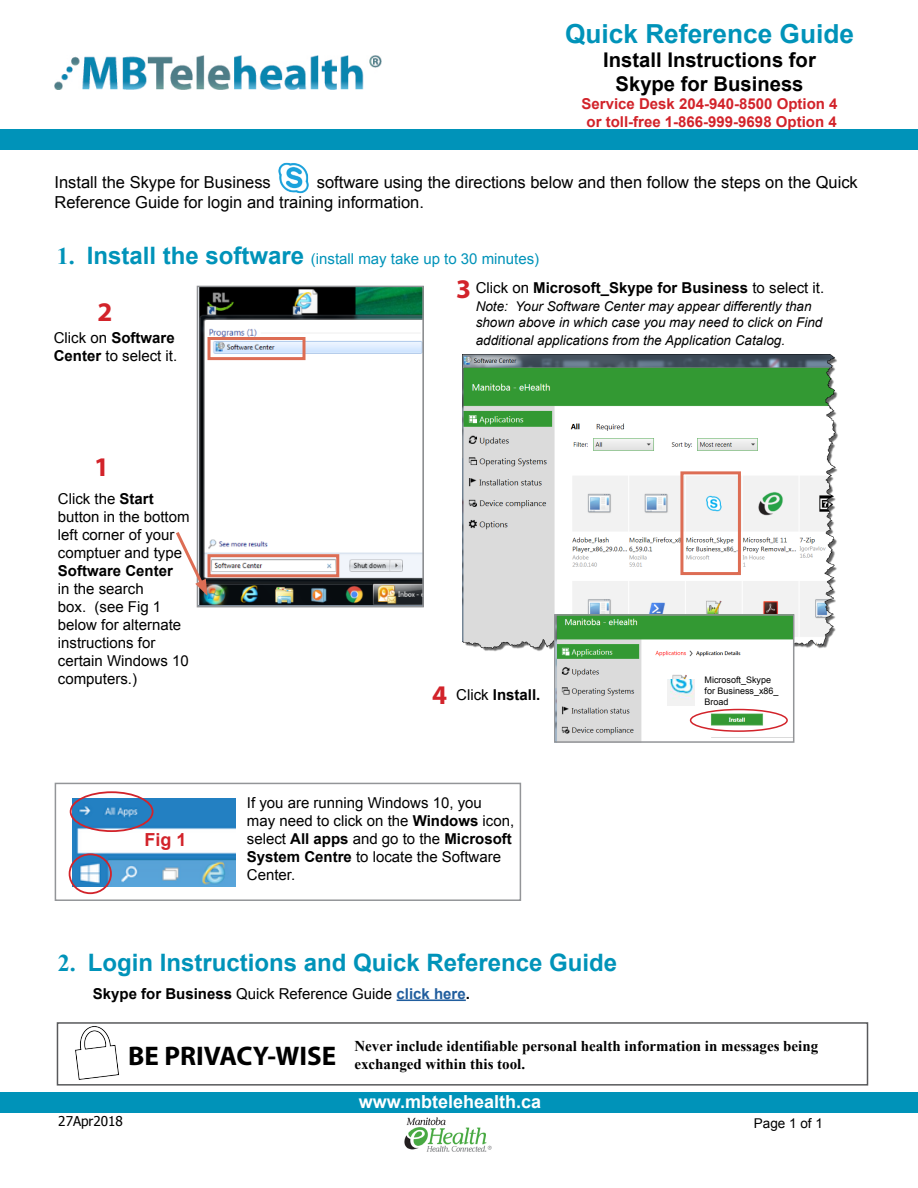
<style>
.page{position:relative;width:918px;height:1188px;background:#fff}
.page>*{position:absolute;margin:0;border:0;box-sizing:border-box;transform-origin:0 0}
.t1{font:700 27px "Myriad Pro";color:#000}
.t2{font:700 27px "Myriad Pro";color:#d2232a}
.t3{font:700 26.25px "Arial";color:#0093b9}
.t4{font:700 24px "Arial";color:#0093b9}
.t5{font:700 20.25px/24.3px "Arial";color:#000;text-align:center}
.t6{font:700 18px "Arial";color:#fff}
.t7{font:700 18px "Arial";color:#d2232a}
.TOC_Chapter{font:16.5px/19.8px "Arial";color:#000}
.t8{font:15px/18px "Arial";color:#000}
.t9{font:700 15px/18px "Times New Roman";color:#000}
.t10{font:700 15px/18px "Arial";color:#d2232a;text-align:center}
.t11{font:700 15px "Arial";color:#000}
.t12{font:15px "Arial";color:#0093b9}
.t13{font:italic 13.5px/16.2px "Arial";color:#000}
.t14{font:13.5px "Tahoma";color:#000}
.t15{font:13.5px "Arial";color:#000}
.t16{font:9px/10.8px "Arial";color:#000}
.s1{font-family:"Times New Roman";font-weight:700;font-size:24px}
.s2{font-weight:700;font-size:24px}
.s3{font-weight:700}
.s4{font-weight:400}
.s5{font-family:"Times New Roman"}
.s6{font-weight:700;color:#215e9e}
</style>
<div class="page">
<div style="left:0;top:129px;width:918px;height:21px;background:#0093b9"></div>
<div style="left:0;top:1092px;width:918px;height:21px;background:#0093b9"></div>
<img style="left:54px;top:56px;width:328px;height:34px">
<img style="left:404px;top:1117px;width:88px;height:35px">
<div style="left:57px;top:1022px;width:811px;height:64px;border:2px solid #58595b"></div>
<img style="left:57px;top:1022px;width:81px;height:64px">
<hr style="left:397px;top:999px;width:69px;height:2px;background:#215e9e">
<img style="left:200px;top:289px;width:221px;height:315px">
<div style="left:197px;top:286px;width:227px;height:321px;border:2px solid #939598"></div>
<div style="left:208px;top:337px;width:98px;height:23px;border:3px solid #dd6d54"></div>
<div style="left:208px;top:554px;width:131px;height:23px;border:3px solid #dd6d54"></div>
<svg style="left:176px;top:529px;width:32px;height:67px"></svg>
<img style="left:462px;top:355px;width:376px;height:301px">
<div style="left:680px;top:471px;width:61px;height:104px;border:3px solid #dd6d54"></div>
<img style="left:557px;top:617px;width:234px;height:123px">
<div style="left:554px;top:614px;width:240px;height:129px;border:2px solid #939598"></div>
<div style="left:690px;top:709px;width:98px;height:23px;border:2px solid #d2232a;border-radius:50%"></div>
<img style="left:667px;top:679px;width:27px;height:26px">
<div style="left:705px;top:669px;width:81px;height:36px;background:#fff"></div>
<img style="left:72px;top:799px;width:163px;height:87px">
<div style="left:69px;top:853px;width:43px;height:41px;border:2px solid #d2232a;border-radius:50%"></div>
<div style="left:70px;top:791px;width:84px;height:41px;border:2px solid #d2232a;border-radius:50%"></div>
<div style="left:55px;top:783px;width:466px;height:118px;border:2px solid #939598"></div>
<img style="left:278px;top:162px;width:31px;height:32px">
<h2 class="t3" style="left:565px;top:16px;width:290px">Quick Reference Guide</h2>
<h3 class="t5" style="left:603px;top:48px;width:214px">Install Instructions for<br>Skype for Business</h3>
<p class="t10" style="left:582px;top:95px;width:257px">Service Desk 204-940-8500 Option 4 or toll-free 1-866-999-9698 Option 4</p>
<p class="TOC_Chapter" style="left:54px;top:173px;width:805px;text-indent:262px">software using the directions below and then follow the steps on the Quick<br>Reference Guide for login and training information.</p>
<p class="TOC_Chapter" style="left:54px;top:173px;width:218px">Install the Skype for Business</p>
<p class="t12" style="left:57px;top:249px;width:484px"><span class="s1">1.</span> <span class="s2">Install the software</span> (install may take up to 30 minutes)</p>
<p class="t2" style="left:98px;top:295px;width:16px">2</p>
<p class="t8" style="left:54px;top:329px;width:125px">Click on <span class="s3">Software<br>Center</span> to select it.</p>
<p class="t2" style="left:94px;top:450px;width:16px">1</p>
<p class="t8" style="left:58px;top:489px;width:133px">Click the <span class="s3">Start </span>button in the bottom left corner of your comptuer and type<br><span class="s3">Software Center<br></span>in the search<br>box. (see Fig 1 below for alternate instructions for certain Windows 10 computers.)</p>
<p class="t7" style="left:144px;top:827px;width:44px">Fig 1</p>
<p class="t2" style="left:456px;top:272px;width:16px">3</p>
<p class="t11" style="left:476px;top:278px;width:350px"><span class="s4">Click on</span> Microsoft_Skype for Business <span class="s4">to select it.</span></p>
<p class="t13" style="left:476px;top:298px;width:348px">Note: Your Software Center may appear differently than shown above in which case you may need to click on Find</p>
<p class="t13" style="left:476px;top:333px;width:311px">additional applications from the Application Catalog.</p>
<p class="t2" style="left:432px;top:677px;width:16px">4</p>
<p class="t11" style="left:456px;top:685px;width:86px"><span class="s4">Click</span> Install.</p>
<p class="t8" style="left:247px;top:794px;width:269px">If you are running Windows 10, you<br>may need to click on the <span class="s3">Windows</span> icon, select <span class="s3">All apps</span> and go to the <span class="s3">Microsoft<br>System Centre</span> to locate the Software<br>Center.</p>
<p class="t16" style="left:705px;top:675px;width:76px">Microsoft_Skype for Business_x86_<br>Broad</p>
<p class="t4" style="left:58px;top:946px;width:561px"><span class="s5">2.</span> Login Instructions and Quick Reference Guide</p>
<p class="t8" style="left:93px;top:985px;width:379px"><span class="s3">Skype for Business</span> Quick Reference Guide <span class="s6">click here</span><span class="s3">.</span></p>
<p class="t1" style="left:128px;top:1038px;width:209px">BE PRIVACY-WISE</p>
<p class="t9" style="left:354px;top:1036px;width:465px">Never include identifiable personal health information in messages being exchanged within this tool.</p>
<p class="t14" style="left:58px;top:1112px;width:66px">27Apr2018</p>
<p class="t6" style="left:359px;top:1090px;width:184px">www.mbtelehealth.ca</p>
<p class="t15" style="left:754px;top:1115px;width:71px">Page 1 of 1</p>
</div>
